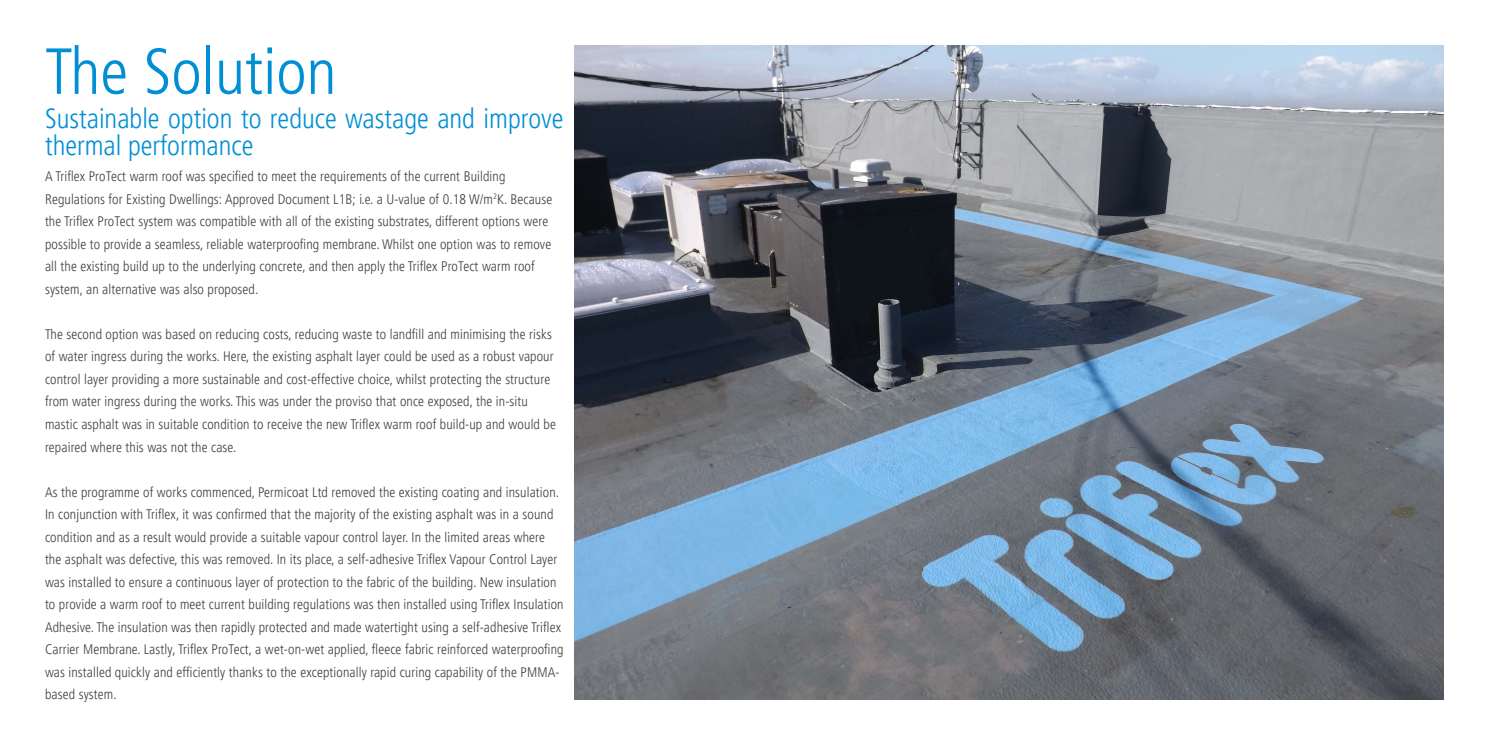
<style>
.page{position:relative;width:1489px;height:745px;background:#fff}
.page>*{position:absolute;margin:0;border:0;box-sizing:border-box;transform-origin:0 0}
.t1{font:300 condensed 65px "Frutiger LT Pro";color:#008fd5}
.t2{font:300 condensed 27.5px/27.5px "Frutiger LT Pro";color:#008fd5}
.Headline{font:300 condensed 13.75px/22.5px "Frutiger LT Pro";letter-spacing:.01em;color:#3e3e3f}
</style>
<div class="page">
<img style="left:574px;top:45px;width:869px;height:654px">
<p class="t1" style="left:45px;top:34px;width:293px">The Solution</p>
<p class="t2" style="left:45px;top:105px;width:520px">Sustainable option to reduce wastage and improve thermal performance</p>
<p class="Headline" style="left:45px;top:165px;width:508px">A Triflex ProTect warm roof was specified to meet the requirements of the current Building Regulations for Existing Dwellings: Approved Document L1B; i.e. a U-value of 0.18 W/m<sup>2</sup>K. Because the Triflex ProTect system was compatible with all of the existing substrates, different options were possible to provide a seamless, reliable waterproofing membrane. Whilst one option was to remove all the existing build up to the underlying concrete, and then apply the Triflex ProTect warm roof system, an alternative was also proposed.</p>
<p class="Headline" style="left:45px;top:323px;width:512px">The second option was based on reducing costs, reducing waste to landfill and minimising the risks of water ingress during the works. Here, the existing asphalt layer could be used as a robust vapour control layer providing a more sustainable and cost-effective choice, whilst protecting the structure from water ingress during the works. This was under the proviso that once exposed, the in-situ mastic asphalt was in suitable condition to receive the new Triflex warm roof build-up and would be repaired where this was not the case.</p>
<p class="Headline" style="left:45px;top:480px;width:520px">As the programme of works commenced, Permicoat Ltd removed the existing coating and insulation.<br>In conjunction with Triflex, it was confirmed that the majority of the existing asphalt was in a sound condition and as a result would provide a suitable vapour control layer. In the limited areas where the asphalt was defective, this was removed. In its place, a self-adhesive Triflex Vapour Control Layer was installed to ensure a continuous layer of protection to the fabric of the building. New insulation to provide a warm roof to meet current building regulations was then installed using Triflex Insulation Adhesive. The insulation was then rapidly protected and made watertight using a self-adhesive Triflex Carrier Membrane. Lastly, Triflex ProTect, a wet-on-wet applied, fleece fabric reinforced waterproofing was installed quickly and efficiently thanks to the exceptionally rapid curing capability of the PMMA&shy;based system.</p>
</div>
